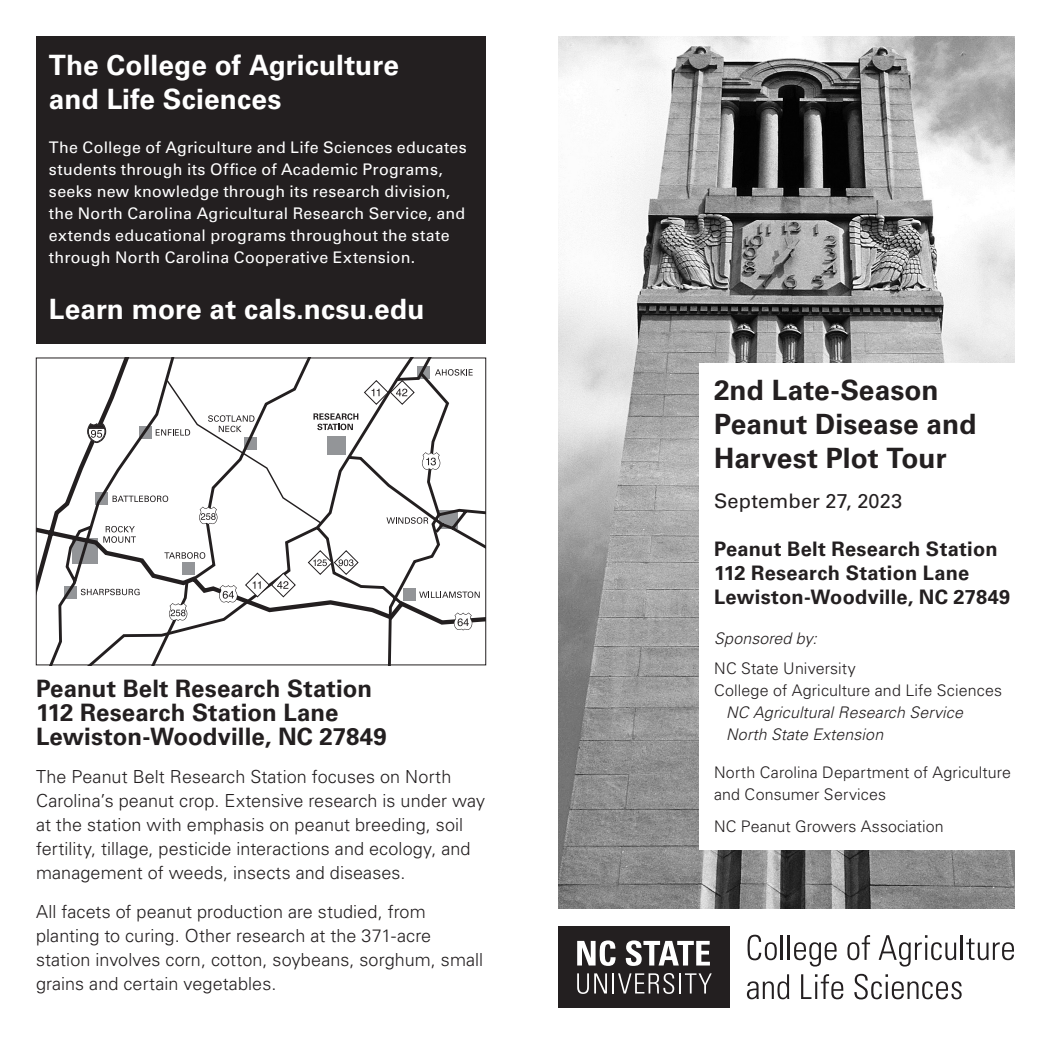
<style>
.page{position:relative;width:1044px;height:1044px;background:#fff}
.page>*{position:absolute;margin:0;border:0;box-sizing:border-box;transform-origin:0 0}
.t1{font:700 28px "Univers LT Std";letter-spacing:.005em;color:#fff}
.t2{font:700 28px/34px "Univers LT Std";letter-spacing:.005em;color:#231f20}
.t3{font:700 24px/24px "Univers LT Std";letter-spacing:.005em;color:#231f20}
.t4{font:700 20px "Univers LT Std";letter-spacing:.015em;color:#231f20}
.t5{font:20px "Univers LT Std";letter-spacing:.01em;color:#231f20}
.t6{font:300 18px/24px "Univers LT Std";letter-spacing:.005em;color:#231f20}
.t7{font:16px/22px "Univers LT Std";letter-spacing:.015em;color:#fff}
.t8{font:300 16px/22px "Univers LT Std";letter-spacing:.01em;color:#231f20}
.t9{font:italic 300 16px "Univers LT Std";letter-spacing:.01em;color:#231f20}
</style>
<div class="page">
<img style="left:558px;top:36px;width:456px;height:873px">
<div style="left:558px;top:926px;width:172px;height:82px;background:#231f20"></div>
<svg style="left:577px;top:940px;width:39px;height:26px"></svg>
<svg style="left:626px;top:940px;width:84px;height:26px"></svg>
<svg style="left:577px;top:973px;width:30px;height:21px"></svg>
<svg style="left:613px;top:973px;width:61px;height:21px"></svg>
<hr style="left:679px;top:973px;width:2px;height:21px;background:#fff">
<svg style="left:685px;top:973px;width:27px;height:21px"></svg>
<svg style="left:748px;top:935px;width:29px;height:25px"></svg>
<hr style="left:781px;top:935px;width:2px;height:25px;background:#231f20">
<hr style="left:788px;top:935px;width:2px;height:25px;background:#231f20">
<svg style="left:794px;top:942px;width:43px;height:25px"></svg>
<svg style="left:847px;top:935px;width:23px;height:25px"></svg>
<svg style="left:879px;top:935px;width:77px;height:32px"></svg>
<hr style="left:961px;top:935px;width:2px;height:25px;background:#231f20">
<svg style="left:966px;top:938px;width:48px;height:22px"></svg>
<svg style="left:747px;top:974px;width:42px;height:25px"></svg>
<svg style="left:801px;top:974px;width:42px;height:25px"></svg>
<svg style="left:854px;top:974px;width:108px;height:25px"></svg>
<div style="left:699px;top:363px;width:316px;height:487px;background:#fff"></div>
<svg style="left:42px;top:360px;width:442px;height:303px"></svg>
<svg style="left:435px;top:369px;width:38px;height:7px"></svg>
<svg style="left:164px;top:552px;width:41px;height:7px"></svg>
<svg style="left:387px;top:517px;width:41px;height:7px"></svg>
<svg style="left:419px;top:591px;width:61px;height:7px"></svg>
<svg style="left:454px;top:613px;width:18px;height:18px"></svg>
<svg style="left:219px;top:585px;width:18px;height:18px"></svg>
<svg style="left:87px;top:379px;width:271px;height:164px"></svg>
<svg style="left:81px;top:578px;width:109px;height:85px"></svg>
<svg style="left:422px;top:452px;width:18px;height:18px"></svg>
<svg style="left:307px;top:550px;width:52px;height:25px"></svg>
<svg style="left:364px;top:380px;width:51px;height:25px"></svg>
<svg style="left:245px;top:572px;width:51px;height:26px"></svg>
<div style="left:36px;top:358px;width:450px;height:307px;border:1px solid #231f20"></div>
<div style="left:36px;top:36px;width:450px;height:307px;background:#231f20"></div>
<p class="t1" style="left:49px;top:48px;width:352px">The College of Agriculture</p>
<p class="t1" style="left:49px;top:82px;width:234px">and Life Sciences</p>
<p class="t7" style="left:49px;top:136px;width:419px">The College of Agriculture and Life Sciences educates students through its Office of Academic Programs, seeks new knowledge through its research division, the North Carolina Agricultural Research Service, and extends educational programs throughout the state through North Carolina Cooperative Extension.</p>
<p class="t1" style="left:49px;top:292px;width:377px">Learn more at cals.ncsu.edu</p>
<p class="t3" style="left:36px;top:677px;width:352px">Peanut Belt Research Station<br>112 Research Station Lane<br>Lewiston-Woodville, NC 27849</p>
<p class="t6" style="left:36px;top:765px;width:451px">The Peanut Belt Research Station focuses on North Carolina’s peanut crop. Extensive research is under way at the station with emphasis on peanut breeding, soil fertility, tillage, pesticide interactions and ecology, and management of weeds, insects and diseases.</p>
<p class="t6" style="left:36px;top:899px;width:449px">All facets of peanut production are studied, from planting to curing. Other research at the 371-acre station involves corn, cotton, soybeans, sorghum, small grains and certain vegetables.</p>
<p class="t2" style="left:714px;top:374px;width:264px">2nd Late-Season<br>Peanut Disease and<br>Harvest Plot Tour</p>
<p class="t5" style="left:714px;top:489px;width:190px">September 27, 2023</p>
<p class="t4" style="left:714px;top:538px;width:285px">Peanut Belt Research Station</p>
<p class="t4" style="left:714px;top:562px;width:257px">112 Research Station Lane</p>
<p class="t4" style="left:714px;top:586px;width:298px">Lewiston-Woodville, NC 27849</p>
<p class="t9" style="left:714px;top:629px;width:104px">Sponsored by:</p>
<p class="t8" style="left:714px;top:658px;width:143px">NC State University</p>
<p class="t8" style="left:714px;top:680px;width:290px">College of Agriculture and Life Sciences</p>
<p class="t9" style="left:726px;top:703px;width:238px">NC Agricultural Research Service</p>
<p class="t9" style="left:726px;top:725px;width:159px">North State Extension</p>
<p class="t8" style="left:714px;top:762px;width:299px">North Carolina Department of Agriculture and Consumer Services</p>
<p class="t8" style="left:714px;top:816px;width:231px">NC Peanut Growers Association</p>
</div>
